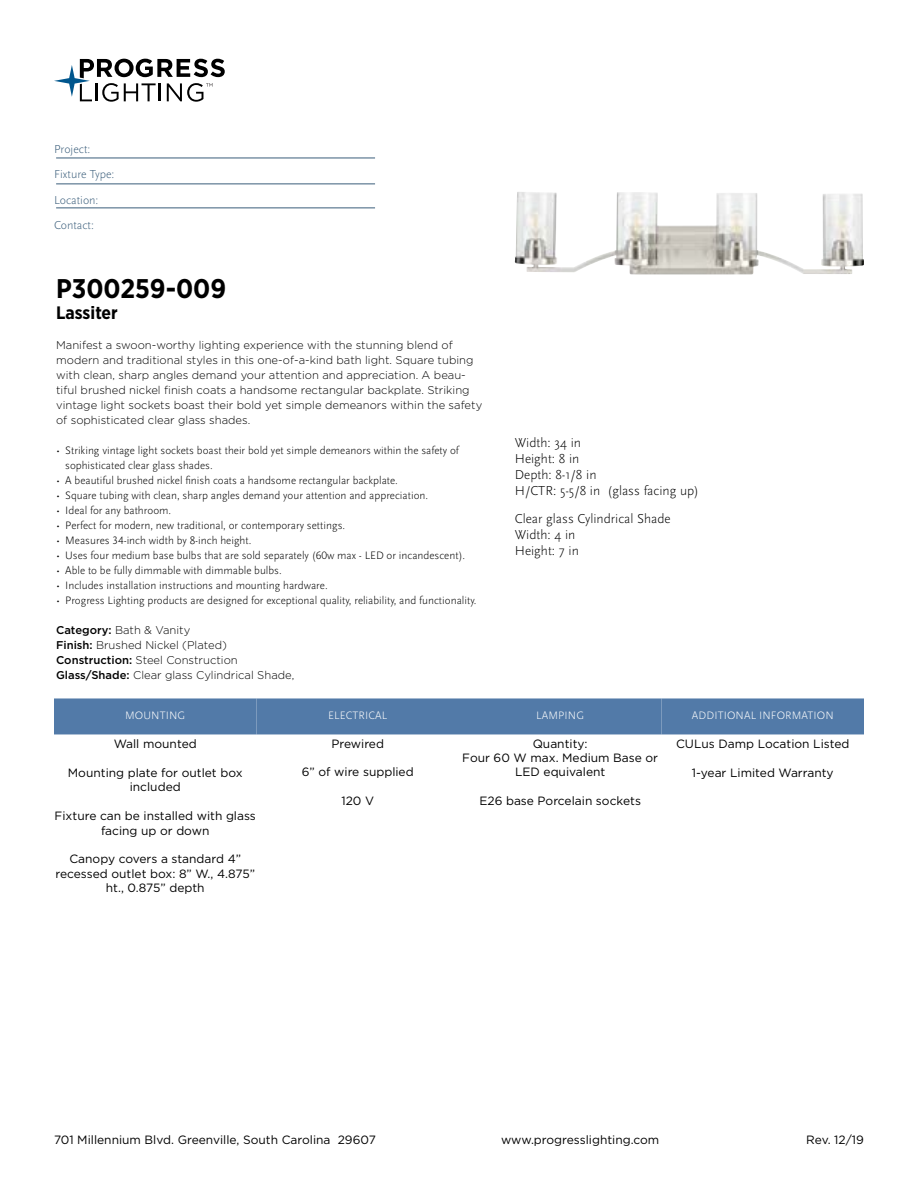
<style>
.page{position:relative;width:918px;height:1188px;background:#fff}
.page>*{position:absolute;margin:0;border:0;box-sizing:border-box;transform-origin:0 0}
.t1{font:700 27px "Gotham Narrow";color:#000}
.t2{font:700 18px "Gotham Narrow";color:#000}
.t3{font:300 13.5px/16.2px "Scala Sans Pro";color:#000}
.t4{font:12px/14.4px "Gotham";color:#000;text-align:center}
.t5{font:300 12px/25.5px "Scala Sans Pro";color:#3b5e7b}
.t6{font:300 11.25px/15px "Scala Sans Pro";color:#000}
.t7{font:300 11.25px/15px "Gotham";color:#000}
.t8{font:300 11.25px "Scala Sans Pro";letter-spacing:.01em;color:#fff}
.s1{font-weight:500}
</style>
<div class="page">
<svg style="left:54px;top:59px;width:171px;height:43px"></svg>
<hr style="left:56px;top:158px;width:319px;height:1px;background:#3b5e7b">
<hr style="left:56px;top:184px;width:319px;height:1px;background:#3b5e7b">
<hr style="left:56px;top:208px;width:319px;height:1px;background:#3b5e7b">
<img style="left:515px;top:192px;width:349px;height:83px">
<div style="left:54px;top:698px;width:202px;height:36px;background:#527aa8"></div>
<div style="left:256px;top:698px;width:203px;height:36px;background:#527aa8"></div>
<div style="left:459px;top:698px;width:203px;height:36px;background:#527aa8"></div>
<div style="left:662px;top:698px;width:202px;height:36px;background:#527aa8"></div>
<p class="t5" style="left:54px;top:136px;width:62px">Project:<br>Fixture Type:<br>Location:<br>Contact:</p>
<h1 class="t1" style="left:56px;top:272px;width:172px">P300259-009</h1>
<h2 class="t2" style="left:56px;top:301px;width:63px">Lassiter</h2>
<p class="t7" style="left:56px;top:338px;width:428px">Manifest a swoon-worthy lighting experience with the stunning blend of modern and traditional styles in this one-of-a-kind bath light. Square tubing with clean, sharp angles demand your attention and appreciation. A beau&shy;tiful brushed nickel finish coats a handsome rectangular backplate. Striking vintage light sockets boast their bold yet simple demeanors within the safety of sophisticated clear glass shades.</p>
<p class="t6" style="left:65px;top:443px;width:395px;text-indent:-9px">• Striking vintage light sockets boast their bold yet simple demeanors within the safety of sophisticated clear glass shades.</p>
<p class="t6" style="left:56px;top:473px;width:343px">• A beautiful brushed nickel finish coats a handsome rectangular backplate.</p>
<p class="t6" style="left:56px;top:488px;width:373px">• Square tubing with clean, sharp angles demand your attention and appreciation.</p>
<p class="t6" style="left:56px;top:503px;width:117px">• Ideal for any bathroom.</p>
<p class="t6" style="left:56px;top:518px;width:291px">• Perfect for modern, new traditional, or contemporary settings.</p>
<p class="t6" style="left:56px;top:533px;width:197px">• Measures 34-inch width by 8-inch height.</p>
<p class="t6" style="left:56px;top:548px;width:411px">• Uses four medium base bulbs that are sold separately (60w max - LED or incandescent).</p>
<p class="t6" style="left:56px;top:563px;width:227px">• Able to be fully dimmable with dimmable bulbs.</p>
<p class="t6" style="left:56px;top:578px;width:273px">• Includes installation instructions and mounting hardware.</p>
<p class="t6" style="left:56px;top:593px;width:422px">• Progress Lighting products are designed for exceptional quality, reliability, and functionality.</p>
<p class="t7" style="left:56px;top:623px;width:240px"><span class="s1">Category:</span> Bath &amp; Vanity<br><span class="s1">Finish:</span> Brushed Nickel (Plated)<br><span class="s1">Construction:</span> Steel Construction <span class="s1">Glass/Shade:</span> Clear glass Cylindrical Shade,</p>
<p class="t3" style="left:515px;top:434px;width:186px">Width: 34 in<br>Height: 8 in<br>Depth: 8-1/8 in<br>H/CTR: 5-5/8 in (glass facing up)</p>
<p class="t3" style="left:515px;top:511px;width:157px">Clear glass Cylindrical Shade<br>Width: 4 in<br>Height: 7 in</p>
<p class="t8" style="left:125px;top:709px;width:62px">MOUNTING</p>
<p class="t4" style="left:114px;top:736px;width:84px">Wall mounted</p>
<p class="t4" style="left:68px;top:765px;width:176px">Mounting plate for outlet box included</p>
<p class="t4" style="left:55px;top:808px;width:203px">Fixture can be installed with glass facing up or down</p>
<p class="t4" style="left:55px;top:852px;width:201px">Canopy covers a standard 4” recessed outlet box: 8” W., 4.875” ht., 0.875” depth</p>
<p class="t8" style="left:328px;top:709px;width:61px">ELECTRICAL</p>
<p class="t4" style="left:331px;top:736px;width:54px">Prewired</p>
<p class="t4" style="left:302px;top:765px;width:113px">6” of wire supplied</p>
<p class="t4" style="left:341px;top:793px;width:34px">120 V</p>
<p class="t8" style="left:536px;top:709px;width:49px">LAMPING</p>
<p class="t4" style="left:462px;top:736px;width:197px">Quantity:<br>Four 60 W max. Medium Base or<br>LED equivalent</p>
<p class="t4" style="left:479px;top:793px;width:163px">E26 base Porcelain sockets</p>
<p class="t8" style="left:692px;top:709px;width:143px">ADDITIONAL INFORMATION</p>
<p class="t4" style="left:676px;top:736px;width:175px">CULus Damp Location Listed</p>
<p class="t4" style="left:692px;top:765px;width:143px">1-year Limited Warranty</p>
<p class="t4" style="left:54px;top:1132px;width:323px">701 Millennium Blvd. Greenville, South Carolina 29607</p>
<p class="t4" style="left:501px;top:1132px;width:160px">www.progresslighting.com</p>
<p class="t4" style="left:806px;top:1132px;width:59px">Rev. 12/19</p>
</div>
